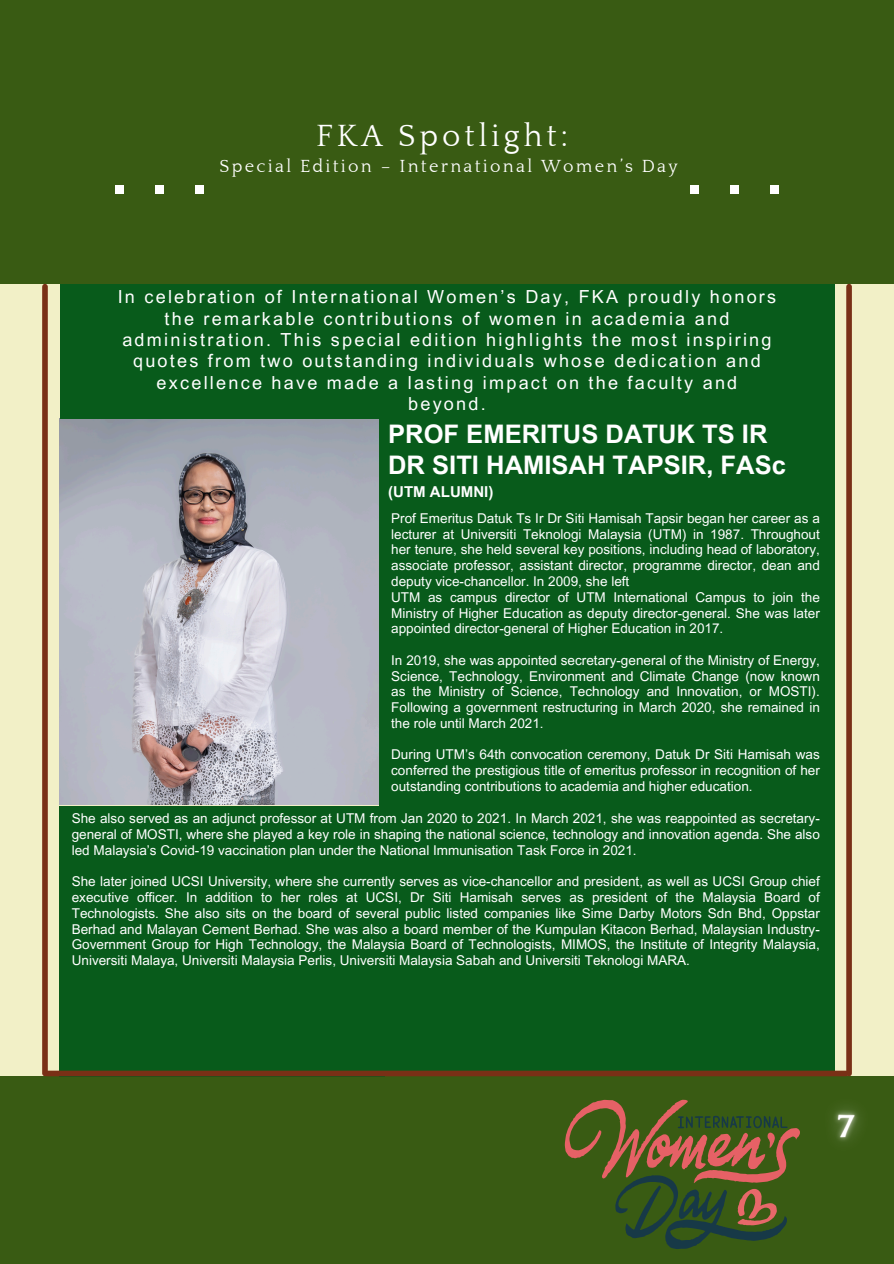
<style>
.page{position:relative;width:894px;height:1264px;background:#fff}
.page>*{position:absolute;margin:0;border:0;box-sizing:border-box;transform-origin:0 0}
.t1{font:31.5px "Quattrocento";letter-spacing:.125em;color:#fff}
.t2{font:700 25.5px/30.5px "Arial MT Pro";color:#fff}
.t3{font:18px/21.5px "Arial MT Pro";letter-spacing:.125em;color:#fff;text-align:center}
.t4{font:18px "Quattrocento";letter-spacing:.125em;color:#fff}
.t5{font:700 15px "Arial MT Pro";color:#fff}
.t6{font:13.5px/15.8px "Arial MT Pro";color:#fff;text-align:justify}
</style>
<div class="page">
<div style="left:0;top:0;width:893px;height:1263px;background:#f2f0c7"></div>
<img style="left:60px;top:419px;width:318px;height:386px">
<div style="left:379px;top:290px;width:455px;height:786px;background:#085b1b"></div>
<div style="left:0;top:1076px;width:893px;height:187px;background:#395b13"></div>
<div style="left:0;top:0;width:893px;height:284px;background:#395b13"></div>
<div style="left:846px;top:286px;width:5px;height:787px;background:#793016"></div>
<div style="left:42px;top:286px;width:6px;height:787px;background:#793016"></div>
<div style="left:195px;top:185px;width:9px;height:8px;background:#fff"></div>
<div style="left:155px;top:185px;width:9px;height:8px;background:#fff"></div>
<div style="left:115px;top:185px;width:9px;height:8px;background:#fff"></div>
<div style="left:770px;top:185px;width:8px;height:8px;background:#fff"></div>
<div style="left:730px;top:185px;width:8px;height:8px;background:#fff"></div>
<div style="left:690px;top:185px;width:8px;height:8px;background:#fff"></div>
<div style="left:60px;top:284px;width:774px;height:135px;background:#085b1b"></div>
<svg style="left:564px;top:1099px;width:236px;height:150px"></svg>
<img style="left:801px;top:1073px;width:59px;height:69px">
<div style="left:60px;top:806px;width:325px;height:270px;background:#085b1b"></div>
<div style="left:47px;top:1070px;width:799px;height:6px;background:#793016"></div>
<h2 class="t1" style="left:316px;top:119px;width:253px">FKA Spotlight:</h2>
<h2 class="t4" style="left:219px;top:157px;width:459px">Special Edition – International Women’s Day</h2>
<p class="t3" style="left:118px;top:288px;width:659px">In celebration of International Women’s Day, FKA proudly honors the remarkable contributions of women in academia and administration. This special edition highlights the most inspiring quotes from two outstanding individuals whose dedication and excellence have made a lasting impact on the faculty and beyond.</p>
<p class="t2" style="left:388px;top:422px;width:399px">PROF EMERITUS DATUK TS IR<br>DR SITI HAMISAH TAPSIR, FASc</p>
<p class="t5" style="left:388px;top:486px;width:107px">(UTM ALUMNI)</p>
<p class="t6" style="left:391px;top:512px;width:430px">Prof Emeritus Datuk Ts Ir Dr Siti Hamisah Tapsir began her career as a lecturer at Universiti Teknologi Malaysia (UTM) in 1987. Throughout her tenure, she held several key positions, including head of laboratory, associate professor, assistant director, programme director, dean and deputy vice-chancellor. In 2009, she left</p>
<h2 class="t6" style="left:391px;top:591px;width:430px">UTM as campus director of UTM International Campus to join the Ministry of Higher Education as deputy director-general. She was later appointed director-general of Higher Education in 2017.</h2>
<h1 class="t6" style="left:391px;top:654px;width:430px">In 2019, she was appointed secretary-general of the Ministry of Energy, Science, Technology, Environment and Climate Change (now known as the Ministry of Science, Technology and Innovation, or MOSTI).<br>Following a government restructuring in March 2020, she remained in the role until March 2021.</h1>
<p class="t6" style="left:391px;top:748px;width:430px">During UTM’s 64th convocation ceremony, Datuk Dr Siti Hamisah was conferred the prestigious title of emeritus professor in recognition of her outstanding contributions to academia and higher education.</p>
<p class="t6" style="left:72px;top:812px;width:749px">She also served as an adjunct professor at UTM from Jan 2020 to 2021. In March 2021, she was reappointed as secretary&shy;general of MOSTI, where she played a key role in shaping the national science, technology and innovation agenda. She also led Malaysia’s Covid-19 vaccination plan under the National Immunisation Task Force in 2021.</p>
<p class="t6" style="left:72px;top:875px;width:749px">She later joined UCSI University, where she currently serves as vice-chancellor and president, as well as UCSI Group chief executive officer. In addition to her roles at UCSI, Dr Siti Hamisah serves as president of the Malaysia Board of Technologists. She also sits on the board of several public listed companies like Sime Darby Motors Sdn Bhd, Oppstar Berhad and Malayan Cement Berhad. She was also a board member of the Kumpulan Kitacon Berhad, Malaysian Industry-Government Group for High Technology, the Malaysia Board of Technologists, MIMOS, the Institute of Integrity Malaysia, Universiti Malaya, Universiti Malaysia Perlis, Universiti Malaysia Sabah and Universiti Teknologi MARA.</p>
</div>
